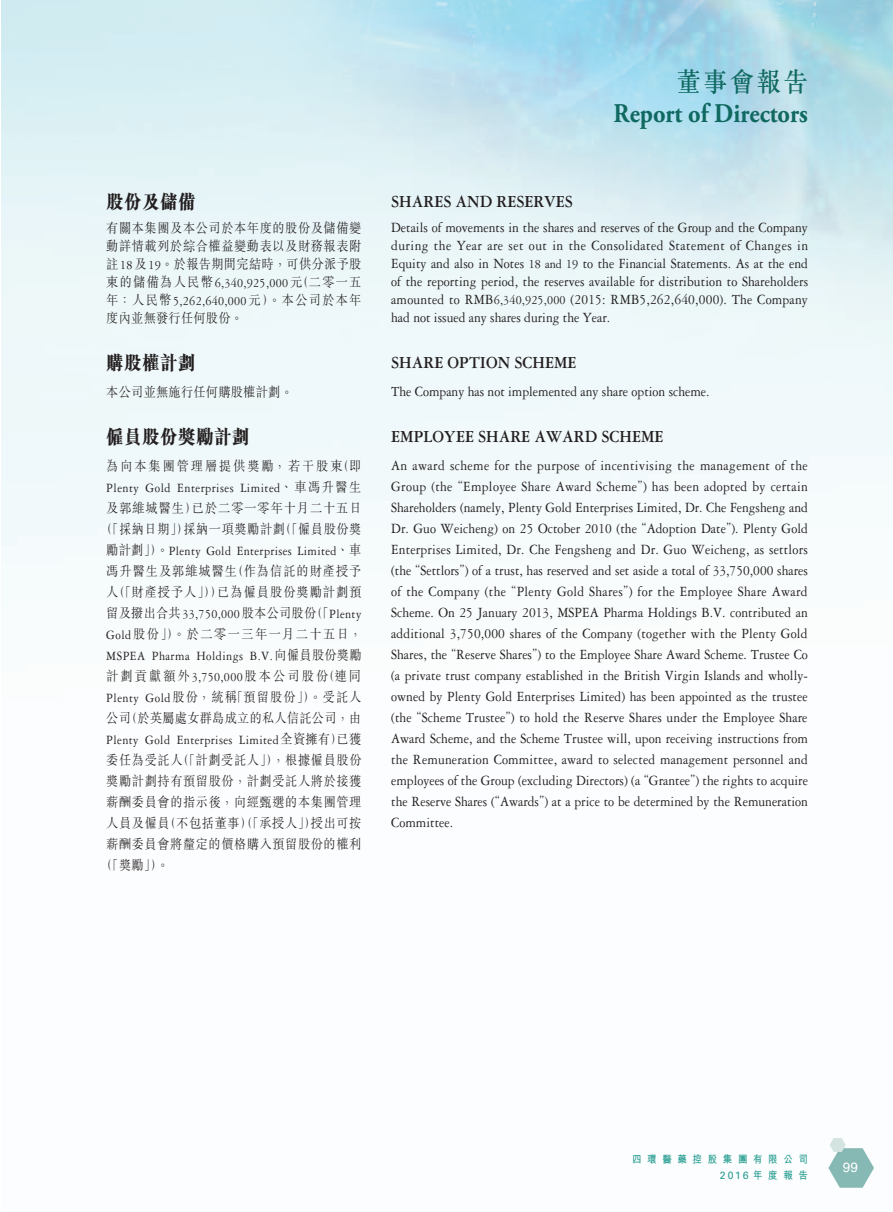
<style>
.page{position:relative;width:893px;height:1212px;background:#fff}
.page>*{position:absolute;margin:0;border:0;box-sizing:border-box;transform-origin:0 0}
.t1{font:700 27px "Adobe Garamond Pro";color:#106961;scale:.9 1}
.t2{font:500 27px "M Sung HK";letter-spacing:.1em;color:#106961;scale:.9 1}
._8__標題-C{font:800 19.5px "M Sung HK";letter-spacing:.025em;color:#231f20;scale:.9 1}
._3__標題{font:700 18px "Garamond 3 LT Std";color:#231f20;scale:.9 1}
._1__內文{font:15px/21px "Garamond 3 LT Std";color:#231f20;text-align:justify;scale:.9 1}
._6__內文-C{font:300 13.5px/18px "M Sung HK";letter-spacing:.055em;color:#231f20;text-align:justify;scale:.9 1}
._6__內文-C-2{font:13.5px "Garamond 3 LT Std";letter-spacing:.03em;color:#231f20;scale:.9 1}
._6__內文-C-3{font:300 13.5px "M Sung HK";letter-spacing:.085em;color:#231f20;scale:.9 1}
._6__內文-C-4{font:300 13.5px "M Sung HK";letter-spacing:.025em;color:#231f20;scale:.9 1}
._6__內文-C-5{font:300 13.5px "M Sung HK";letter-spacing:.095em;color:#231f20;scale:.9 1}
._6__內文-C-6{font:300 13.5px "M Sung HK";letter-spacing:.175em;color:#231f20;scale:.9 1}
._6__內文-C-7{font:300 13.5px "M Sung HK";letter-spacing:.125em;color:#231f20;scale:.9 1}
._6__內文-C-8{font:300 13.5px "M Sung HK";letter-spacing:.08em;color:#231f20;scale:.9 1}
._6__內文-C-9{font:300 13.5px "M Sung HK";letter-spacing:.16em;color:#231f20;scale:.9 1}
.t3{font:13.5px "Helvetica LT Std";color:#fff}
.t4{font:700 10.5px "M Hei HK";letter-spacing:.6em;color:#229b8f;scale:.9 1}
.t5{font:10.5px "Univers LT Std";color:#229b8f}
.s1{font-family:"Garamond 3 LT Std";font-weight:400}
.s2{font-family:"M Sung HK";font-weight:300}
.s3{font-size:13.5px}
.s4{font-family:"M Hei HK";font-weight:700}
</style>
<div class="page">
<svg style="left:828px;top:1138px;width:46px;height:50px"></svg>
<p class="_8__標題-C" style="left:106px;top:192px;width:101px">股份及儲備</p>
<p class="_6__內文-C" style="left:106px;top:218px;width:285px">有關本集團及本公司於本年度的股份及儲備變動詳情載列於綜合權益變動表以及財務報表附註<span class="s1">18</span>及<span class="s1">19</span>。於報告期間完結時，可供分派予股東的儲備為人民幣<span class="s1">6,340,925,000</span>元（二零一五年：人民幣<span class="s1">5,262,640,000</span>元）。本公司於本年度內並無發行任何股份。</p>
<p class="_8__標題-C" style="left:106px;top:353px;width:101px">購股權計劃</p>
<p class="_6__內文-C-4" style="left:106px;top:383px;width:209px">本公司並無施行任何購股權計劃。</p>
<p class="_8__標題-C" style="left:106px;top:427px;width:161px">僱員股份獎勵計劃</p>
<p class="_6__內文-C-9" style="left:106px;top:456px;width:285px">為向本集團管理層提供獎勵，若干股東（即</p>
<p class="_6__內文-C-2" style="left:106px;top:481px;width:285px">Plenty Gold Enterprises Limited<span class="s2">、車馮升醫生</span></p>
<p class="_6__內文-C-8" style="left:106px;top:498px;width:285px">及郭維城醫生）已於二零一零年十月二十五日</p>
<p class="_6__內文-C" style="left:100px;top:519px;width:292px">（「採納日期」）採納一項獎勵計劃（「僱員股份獎</p>
<p class="_6__內文-C-2" style="left:106px;top:544px;width:285px"><span class="s2">勵計劃」）。</span>Plenty Gold Enterprises Limited<span class="s2">、車</span></p>
<p class="_6__內文-C-3" style="left:106px;top:561px;width:285px">馮升醫生及郭維城醫生（作為信託的財產授予</p>
<p class="_6__內文-C-3" style="left:106px;top:582px;width:285px">人（「財產授予人」））已為僱員股份獎勵計劃預</p>
<p class="_6__內文-C-2" style="left:106px;top:607px;width:285px"><span class="s2">留及撥出合共</span>33,750,000<span class="s2">股本公司股份（「</span>Plenty</p>
<p class="_6__內文-C-7" style="left:106px;top:624px;width:285px"><span class="s1">Gold</span>股份」）。於二零一三年一月二十五日，</p>
<p class="_6__內文-C-2" style="left:106px;top:649px;width:285px">MSPEA Pharma Holdings B.V.<span class="s2">向僱員股份獎勵</span></p>
<p class="_6__內文-C-6" style="left:106px;top:666px;width:285px">計劃貢獻額外<span class="s1">3,750,000</span>股本公司股份（連同</p>
<p class="_6__內文-C-5" style="left:106px;top:687px;width:285px"><span class="s1">Plenty Gold</span>股份，統稱「預留股份」）。受託人</p>
<p class="_6__內文-C-4" style="left:106px;top:708px;width:285px">公司（於英屬處女群島成立的私人信託公司，由</p>
<p class="_6__內文-C-2" style="left:106px;top:733px;width:285px">Plenty Gold Enterprises Limited<span class="s2">全資擁有）已獲</span></p>
<p class="_6__內文-C" style="left:106px;top:750px;width:285px">委任為受託人（「計劃受託人」），根據僱員股份</p>
<p class="_6__內文-C" style="left:106px;top:771px;width:285px">獎勵計劃持有預留股份，計劃受託人將於接獲</p>
<p class="_6__內文-C" style="left:106px;top:792px;width:285px">薪酬委員會的指示後，向經甄選的本集團管理</p>
<p class="_6__內文-C" style="left:106px;top:813px;width:285px">人員及僱員（不包括董事）（「承授人」）授出可按</p>
<p class="_6__內文-C" style="left:106px;top:834px;width:285px">薪酬委員會將釐定的價格購入預留股份的權利</p>
<p class="_6__內文-C" style="left:100px;top:855px;width:78px">（「獎勵」）。</p>
<h1 class="t2" style="left:677px;top:63px;width:147px">董事會報告</h1>
<h1 class="t1" style="left:613px;top:98px;width:217px">Report of Directors</h1>
<p class="_3__標題" style="left:391px;top:192px;width:204px">SHARES AND RESERVES</p>
<p class="_1__內文" style="left:391px;top:218px;width:465px;line-height:18px">Details of movements in the shares and reserves of the Group and the Company during the Year are set out in the Consolidated Statement of Changes in Equity and also in Notes <span class="s3">18 and 19</span> to the Financial Statements. As at the end of the reporting period, the reserves available for distribution to Shareholders amounted to RMB<span class="s3">6,340,925,000</span> (2015: RMB5,262,640,000). The Company had not issued any shares during the Year.</p>
<p class="_3__標題" style="left:391px;top:353px;width:208px">SHARE OPTION SCHEME</p>
<p class="_1__內文" style="left:391px;top:381px;width:355px">The Company has not implemented any share option scheme.</p>
<p class="_3__標題" style="left:391px;top:427px;width:304px">EMPLOYEE SHARE AWARD SCHEME</p>
<p class="_1__內文" style="left:391px;top:455px;width:465px">An award scheme for the purpose of incentivising the management of the Group (the “Employee Share Award Scheme”) has been adopted by certain Shareholders (namely, Plenty Gold Enterprises Limited, Dr. Che Fengsheng and Dr. Guo Weicheng) on 25 October 2010 (the “Adoption Date”). Plenty Gold Enterprises Limited, Dr. Che Fengsheng and Dr. Guo Weicheng, as settlors (the “Settlors”) of a trust, has reserved and set aside a total of 33,750,000 shares of the Company (the “Plenty Gold Shares”) for the Employee Share Award Scheme. On 25 January 2013, MSPEA Pharma Holdings B.V. contributed an additional 3,750,000 shares of the Company (together with the Plenty Gold Shares, the “Reserve Shares”) to the Employee Share Award Scheme. Trustee Co (a private trust company established in the British Virgin Islands and wholly&shy;owned by Plenty Gold Enterprises Limited) has been appointed as the trustee (the “Scheme Trustee”) to hold the Reserve Shares under the Employee Share Award Scheme, and the Scheme Trustee will, upon receiving instructions from the Remuneration Committee, award to selected management personnel and employees of the Group (excluding Directors) (a “Grantee”) the rights to acquire the Reserve Shares (“Awards”) at a price to be determined by the Remuneration Committee.</p>
<p class="t4" style="left:632px;top:1151px;width:197px">四環醫藥控股集團有限公司</p>
<p class="t5" style="left:720px;top:1169px;width:90px">2016<span class="s4">年度 報 告</span></p>
<p class="t3" style="left:843px;top:1159px;width:17px">99</p>
</div>
